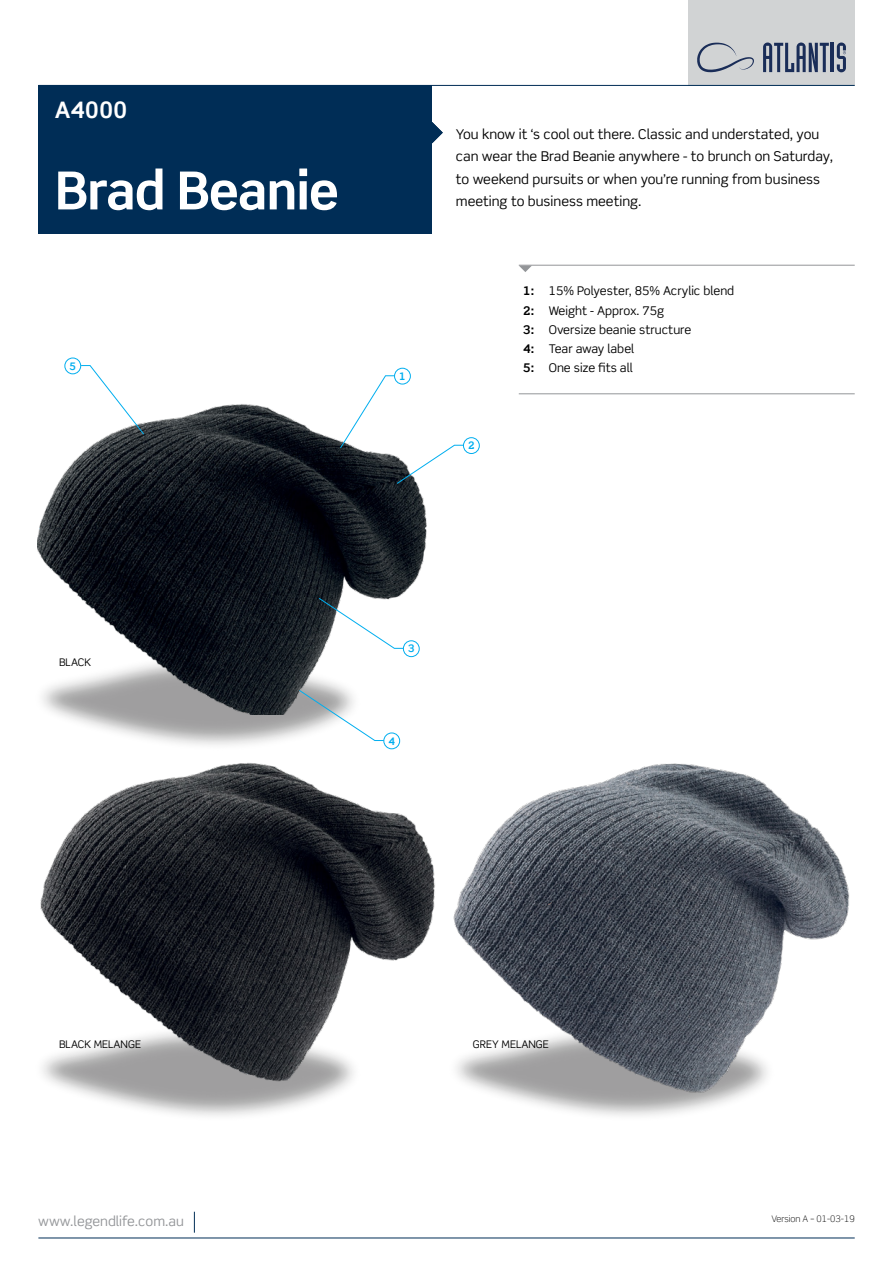
<style>
.page{position:relative;width:893px;height:1263px;background:#fff}
.page>*{position:absolute;margin:0;border:0;box-sizing:border-box;transform-origin:0 0}
.t1{font:700 52.5px "Scene Std";letter-spacing:-.02em;color:#fff}
.t2{font:700 22.65px "Scene Std";color:#fff}
.t3{font:13.5px/22.5px "Scene Std";color:#000}
.t4{font:13.5px "Scene Std";color:#939598}
.t5{font:12px/19.2px "Scene Std";color:#000}
.t6{font:10.5px "Scene Std";color:#000}
.t7{font:700 10.35px "Scene Std";color:#00aeef}
.t8{font:300 9px "Scene Std";color:#000}
.s1{font-weight:700}
</style>
<div class="page">
<div style="left:688px;top:0;width:167px;height:86px;background:#d1d3d4"></div>
<hr style="left:519px;top:265px;width:336px;height:1px;background:#939598">
<hr style="left:38px;top:85px;width:817px;height:1px;background:#002d56">
<hr style="left:38px;top:1237px;width:817px;height:1px;background:#002d56">
<hr style="left:519px;top:393px;width:336px;height:1px;background:#939598">
<svg style="left:194px;top:1212px;width:1px;height:21px"></svg>
<svg style="left:519px;top:266px;width:13px;height:6px"></svg>
<svg style="left:432px;top:122px;width:11px;height:21px"></svg>
<div style="left:38px;top:85px;width:394px;height:149px;background:#002d56"></div>
<svg style="left:697px;top:43px;width:57px;height:29px"></svg>
<svg style="left:763px;top:43px;width:66px;height:29px"></svg>
<hr style="left:831px;top:43px;width:3px;height:29px;background:#1a2d58">
<svg style="left:837px;top:43px;width:9px;height:29px"></svg>
<img style="left:37px;top:404px;width:390px;height:311px">
<img style="left:39px;top:762px;width:396px;height:323px">
<img style="left:452px;top:763px;width:398px;height:333px">
<div style="left:394px;top:368px;width:17px;height:16px;border:1px solid #00aeef;border-radius:50%"></div>
<div style="left:403px;top:640px;width:17px;height:17px;border:1px solid #00aeef;border-radius:50%"></div>
<svg style="left:318px;top:597px;width:86px;height:52px"></svg>
<div style="left:383px;top:733px;width:17px;height:16px;border:1px solid #00aeef;border-radius:50%"></div>
<svg style="left:299px;top:689px;width:86px;height:52px"></svg>
<div style="left:463px;top:437px;width:17px;height:17px;border:1px solid #00aeef;border-radius:50%"></div>
<svg style="left:339px;top:375px;width:125px;height:109px"></svg>
<div style="left:64px;top:358px;width:17px;height:16px;border:1px solid #00aeef;border-radius:50%"></div>
<svg style="left:80px;top:365px;width:65px;height:70px"></svg>
<h2 class="t2" style="left:55px;top:96px;width:74px">A4000</h2>
<h1 class="t1" style="left:55px;top:158px;width:286px">Brad Beanie</h1>
<p class="t7" style="left:70px;top:359px;width:8px">5</p>
<p class="t7" style="left:399px;top:370px;width:8px">1</p>
<p class="t3" style="left:456px;top:123px;width:379px">You know it ‘s cool out there. Classic and understated, you can wear the Brad Beanie anywhere - to brunch on Saturday, to weekend pursuits or when you’re running from business meeting to business meeting.</p>
<p class="t7" style="left:468px;top:439px;width:8px">2</p>
<p class="t5" style="left:523px;top:281px;width:213px"><span class="s1">1:</span> 15% Polyester, 85% Acrylic blend<br><span class="s1">2:</span> Weight - Approx. 75g<br><span class="s1">3:</span> Oversize beanie structure<br><span class="s1">4:</span> Tear away label<br><span class="s1">5:</span> One size fits all</p>
<p class="t6" style="left:59px;top:655px;width:34px">BLACK</p>
<p class="t7" style="left:408px;top:642px;width:8px">3</p>
<p class="t7" style="left:388px;top:734px;width:8px">4</p>
<p class="t6" style="left:59px;top:1038px;width:84px">BLACK MELANGE</p>
<p class="t6" style="left:473px;top:1038px;width:78px">GREY MELANGE</p>
<p class="t4" style="left:38px;top:1213px;width:147px">www.legendlife.com.au</p>
<p class="t8" style="left:771px;top:1213px;width:85px">Version A – 01-03-19</p>
</div>
